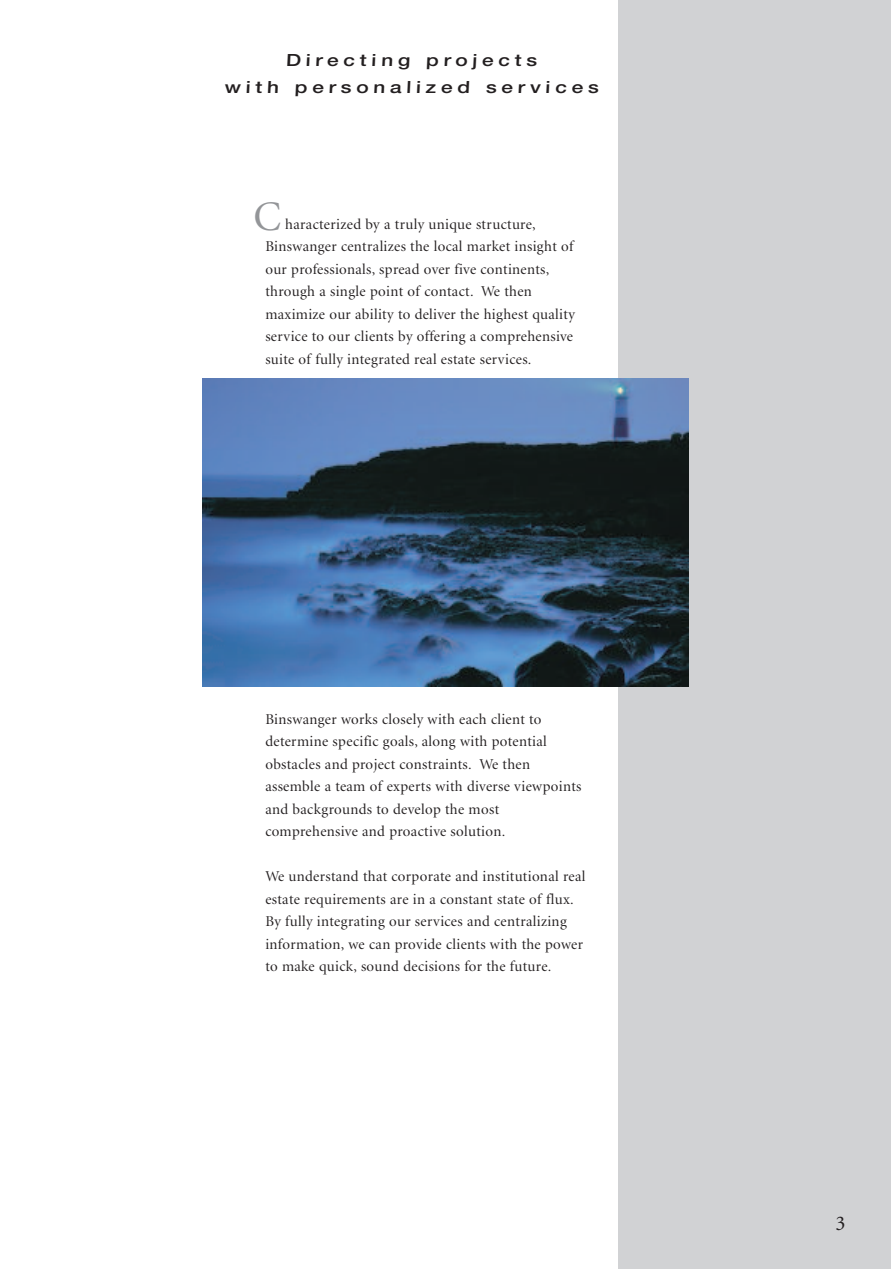
<style>
.page{position:relative;width:891px;height:1269px;background:#fff}
.page>*{position:absolute;margin:0;border:0;box-sizing:border-box;transform-origin:0 0}
.t1{font:42px "Minion";color:#939598}
.t2{font:21px "Minion";color:#231f20}
.t3{font:500 16.8px/27px "Helvetica Neue";letter-spacing:.22em;color:#231f20;text-align:center;scale:1.25 1}
.t4{font:15px/22.5px "Minion Display";letter-spacing:.025em;color:#231f20}
</style>
<div class="page">
<div style="left:618px;top:0;width:273px;height:1269px;background:#d1d2d4"></div>
<img style="left:202px;top:378px;width:486px;height:308px">
<p class="t3" style="left:224px;top:48px;width:302px">Directing projects<br>with personalized services</p>
<h1 class="t1" style="left:253px;top:200px;width:29px">C</h1>
<p class="t4" style="left:265px;top:214px;width:311px;text-indent:20px">haracterized by a truly unique structure, Binswanger centralizes the local market insight of our professionals, spread over five continents, through a single point of contact. We then maximize our ability to deliver the highest quality service to our clients by offering a comprehensive suite of fully integrated real estate services.</p>
<p class="t4" style="left:265px;top:709px;width:318px">Binswanger works closely with each client to determine specific goals, along with potential obstacles and project constraints. We then assemble a team of experts with diverse viewpoints and backgrounds to develop the most comprehensive and proactive solution.</p>
<p class="t4" style="left:265px;top:867px;width:322px">We understand that corporate and institutional real estate requirements are in a constant state of flux.<br>By fully integrating our services and centralizing information, we can provide clients with the power to make quick, sound decisions for the future.</p>
<h2 class="t2" style="left:835px;top:1215px;width:12px">3</h2>
</div>
